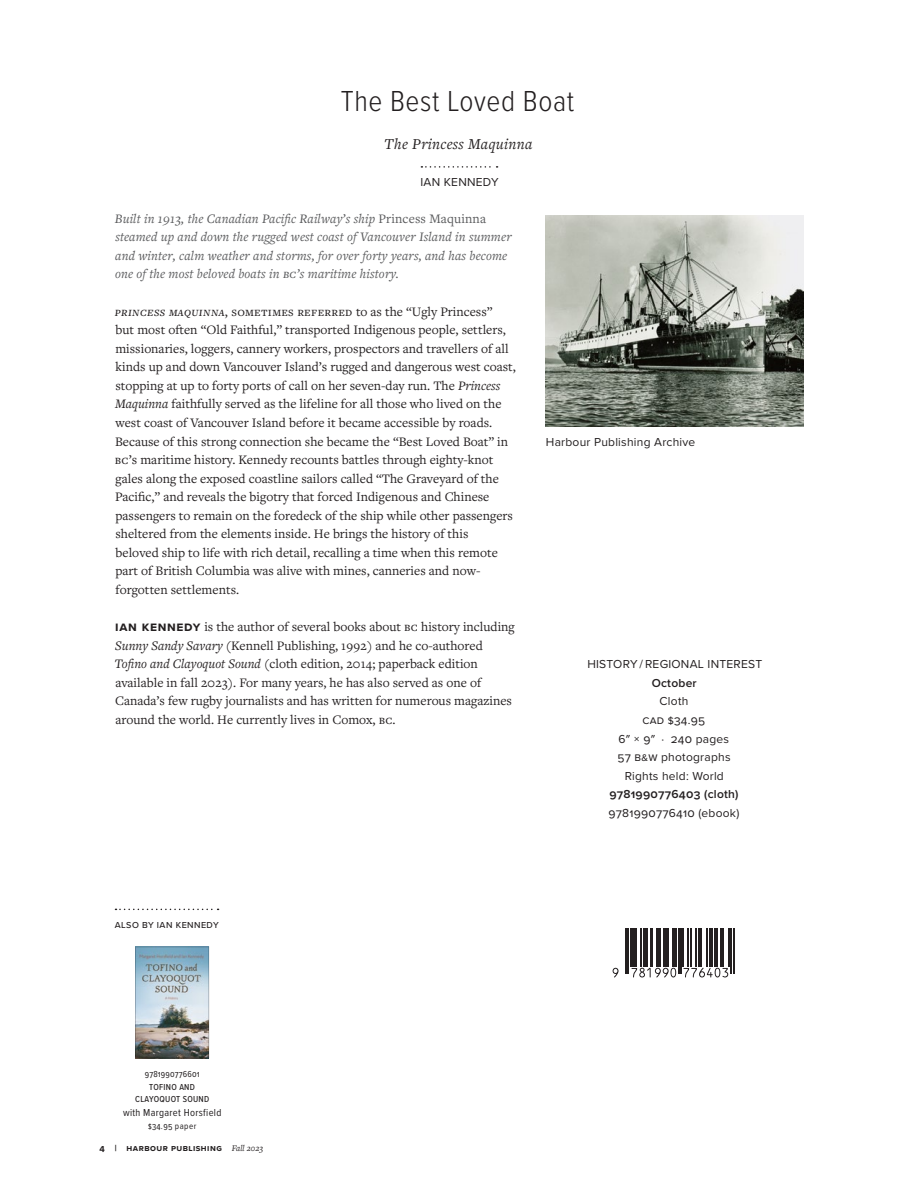
<style>
.page{position:relative;width:918px;height:1188px;background:#fff}
.page>*{position:absolute;margin:0;border:0;box-sizing:border-box;transform-origin:0 0}
.t1{font:300 30px "Proxima Nova Cond";letter-spacing:.02em;color:#231f20}
.t2{font:italic 15.75px "Freight Text Pro";letter-spacing:.07em;color:#231f20}
.t3{font:13.5px/18.6px "Freight Text Pro";color:#231f20}
.t4{font:italic 13.5px/18.6px "Freight Text Pro";letter-spacing:.01em;color:#58595b}
.t5{font:12px/18.6px "Proxima Nova";letter-spacing:.02em;color:#231f20;text-align:center}
.t6{font:600 12px "Proxima Nova";letter-spacing:.02em;color:#231f20}
.t7{font:10.5px "Proxima Nova Cond";letter-spacing:.03em;color:#231f20}
.t8{font:700 9px "Proxima Nova";letter-spacing:.05em;color:#231f20}
.t9{font:9px "Proxima Nova Cond";letter-spacing:.02em;color:#231f20}
.t10{font:500 9px/12px "Proxima Nova Cond";letter-spacing:.03em;color:#231f20;text-align:center}
.t11{font:500 9px "Proxima Nova";letter-spacing:.05em;color:#231f20}
.s1{font-style:normal}
.s2{font-style:italic}
.s3{font-family:"Proxima Nova";font-weight:700}
.s4{font-family:"Freight Text Pro";font-weight:400;font-style:italic}
</style>
<div class="page">
<svg style="left:612px;top:928px;width:123px;height:50px"></svg>
<hr style="left:625px;top:928px;width:1px;height:45px;background:#231f20">
<hr style="left:627px;top:928px;width:2px;height:45px;background:#231f20">
<hr style="left:630px;top:928px;width:3px;height:39px;background:#231f20">
<hr style="left:634px;top:928px;width:3px;height:39px;background:#231f20">
<hr style="left:640px;top:928px;width:1px;height:39px;background:#231f20">
<hr style="left:644px;top:928px;width:1px;height:39px;background:#231f20">
<hr style="left:646px;top:928px;width:2px;height:39px;background:#231f20">
<hr style="left:650px;top:928px;width:3px;height:39px;background:#231f20">
<hr style="left:656px;top:928px;width:1px;height:39px;background:#231f20">
<hr style="left:658px;top:928px;width:3px;height:39px;background:#231f20">
<hr style="left:663px;top:928px;width:1px;height:39px;background:#231f20">
<hr style="left:665px;top:928px;width:4px;height:39px;background:#231f20">
<hr style="left:672px;top:928px;width:3px;height:39px;background:#231f20">
<hr style="left:676px;top:928px;width:1px;height:39px;background:#231f20">
<hr style="left:678px;top:928px;width:1px;height:45px;background:#231f20">
<hr style="left:680px;top:928px;width:1px;height:45px;background:#231f20">
<hr style="left:683px;top:928px;width:1px;height:39px;background:#231f20">
<hr style="left:687px;top:928px;width:1px;height:39px;background:#231f20">
<hr style="left:691px;top:928px;width:1px;height:39px;background:#231f20">
<hr style="left:695px;top:928px;width:1px;height:39px;background:#231f20">
<hr style="left:699px;top:928px;width:1px;height:39px;background:#231f20">
<hr style="left:701px;top:928px;width:1px;height:39px;background:#231f20">
<hr style="left:707px;top:928px;width:1px;height:39px;background:#231f20">
<hr style="left:709px;top:928px;width:3px;height:39px;background:#231f20">
<hr style="left:715px;top:928px;width:3px;height:39px;background:#231f20">
<hr style="left:720px;top:928px;width:2px;height:39px;background:#231f20">
<hr style="left:723px;top:928px;width:1px;height:39px;background:#231f20">
<hr style="left:728px;top:928px;width:2px;height:39px;background:#231f20">
<hr style="left:731px;top:928px;width:1px;height:45px;background:#231f20">
<hr style="left:733px;top:928px;width:1px;height:45px;background:#231f20">
<svg style="left:613px;top:968px;width:6px;height:9px"></svg>
<svg style="left:632px;top:968px;width:44px;height:9px"></svg>
<svg style="left:683px;top:968px;width:45px;height:9px"></svg>
<img style="left:545px;top:215px;width:258px;height:212px">
<svg style="left:421px;top:166px;width:77px;height:2px"></svg>
<svg style="left:116px;top:909px;width:103px;height:1px"></svg>
<img style="left:137px;top:949px;width:70px;height:107px">
<div style="left:135px;top:947px;width:74px;height:111px;border:1px solid #c7c8ca"></div>
<h1 class="t1" style="left:341px;top:79px;width:235px">The Best Loved Boat</h1>
<p class="t2" style="left:384px;top:133px;width:150px">The Princess Maquinna</p>
<p class="t5" style="left:421px;top:172px;width:80px">IAN KENNEDY</p>
<p class="t4" style="left:115px;top:209px;width:399px">Built in 1913, the Canadian Pacific Railway’s ship <span class="s1">Princess Maquinna </span>steamed up and down the rugged west coast of Vancouver Island in summer and winter, calm weather and storms, for over forty years, and has become one of the most beloved boats in BC’s maritime history.</p>
<p class="t3" style="left:115px;top:301px;width:403px"><span class="s2">Princess Maquinna</span>, some time s referred to as the “Ugly Princess”<br>but most often “Old Faithful,” transported Indigenous people, settlers, missionaries, loggers, cannery workers, prospectors and travellers of all kinds up and down Vancouver Island’s rugged and dangerous west coast, stopping at up to forty ports of call on her seven-day run. The <span class="s2">Princess Maquinna</span> faithfully served as the lifeline for all those who lived on the west coast of Vancouver Island before it became accessible by roads.<br>Because of this strong connection she became the “Best Loved Boat” in BC’s maritime history. Kennedy recounts battles through eighty-knot gales along the exposed coastline sailors called “The Graveyard of the Pacific,” and reveals the bigotry that forced Indigenous and Chinese passengers to remain on the foredeck of the ship while other passengers sheltered from the elements inside. He brings the history of this<br>beloved ship to life with rich detail, recalling a time when this remote part of British Columbia was alive with mines, canneries and now&shy;forgotten settlements.</p>
<p class="t3" style="left:115px;top:617px;width:402px"><span class="s3">I an Kennedy</span> is the author of several books about BC history including <span class="s2">Sunny Sandy Savary</span> (Kennell Publishing, 1992) and he co-authored <span class="s2">Tofino and Clayoquot Sound</span> (cloth edition, 2014; paperback edition available in fall 2023). For many years, he has also served as one of Canada’s few rugby journalists and has written for numerous magazines around the world. He currently lives in Comox, BC.</p>
<p class="t5" style="left:546px;top:432px;width:151px">Harbour Publishing Archive</p>
<p class="t5" style="left:587px;top:654px;width:176px">HISTORY / REGIONAL INTEREST</p>
<p class="t5" style="left:650px;top:654px;width:52px">HISTORY</p>
<p class="t6" style="left:652px;top:674px;width:47px">October</p>
<p class="t5" style="left:618px;top:692px;width:115px">Cloth<br>CAD $34.95<br>6″ × 9″ · 240 pages<br>57 B&amp;W photographs<br>Rights held: World</p>
<p class="t6" style="left:609px;top:785px;width:131px">9781990776403 (cloth)</p>
<p class="t5" style="left:609px;top:803px;width:132px">9781990776410 (ebook)</p>
<p class="t11" style="left:115px;top:918px;width:106px">ALSO BY IAN KENNEDY</p>
<p class="t9" style="left:145px;top:1067px;width:56px">9781990776601</p>
<p class="t10" style="left:135px;top:1081px;width:75px">TOFINO AND<br>CLAYOQUOT SOUND</p>
<p class="t7" style="left:123px;top:1104px;width:100px">with Margaret Horsfield</p>
<p class="t9" style="left:148px;top:1120px;width:50px">$34.95 paper</p>
<p class="t8" style="left:99px;top:1141px;width:165px">4 | Harbour Publishing <span class="s4">Fall 2023</span></p>
</div>
